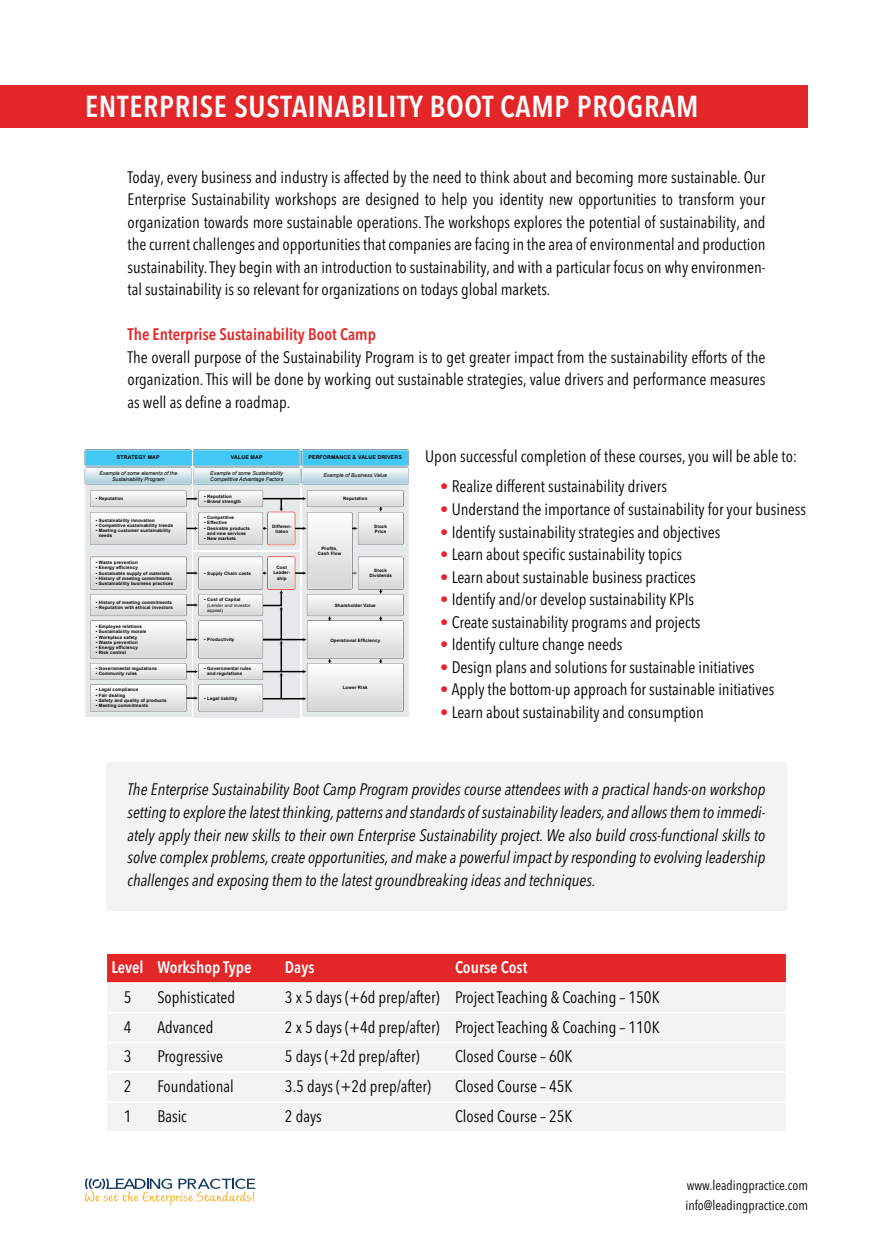
<style>
.page{position:relative;width:893px;height:1251px;background:#fff}
.page>*{position:absolute;margin:0;border:0;box-sizing:border-box;transform-origin:0 0}
.t1{font:600 condensed 30px "Avenir Next LT Pro";letter-spacing:.025em;color:#fff}
.t2{font:condensed 16.5px/22.5px "Avenir Next LT Pro";color:#000001;text-align:justify}
.t3{font:italic condensed 16.5px/22.5px "Avenir Next LT Pro";color:#000001;text-align:justify}
.t4{font:600 condensed 16.5px "Avenir Next LT Pro";color:#e32628}
.t5{font:600 condensed 16.5px "Avenir Next LT Pro";color:#fff}
.t6{font:condensed 13.5px/19.5px "Avenir Next LT Pro";color:#000001}
.t7{font:italic 5.25px/6px "Arial";color:#000001;text-align:center}
.t8{font:700 5.25px "Arial";letter-spacing:.025em;color:#000001}
.t9{font:700 4.5px/5.2px "Arial";letter-spacing:.025em;color:#000001;text-align:center}
.t10{font:4.5px/5.2px "Arial";letter-spacing:.025em;color:#000001}
.s1{font-weight:600;color:#e32628}
</style>
<div class="page">
<div style="left:106px;top:761px;width:681px;height:149px;background:#f2f4f4"></div>
<div style="left:0;top:85px;width:808px;height:43px;background:#e32628"></div>
<svg style="left:85px;top:1178px;width:170px;height:26px"></svg>
<div style="left:85px;top:485px;width:106px;height:232px;background:#e5e9e9"></div>
<div style="left:194px;top:485px;width:106px;height:65px;background:#e5e9e9"></div>
<div style="left:194px;top:551px;width:106px;height:166px;background:#e5e9e9"></div>
<svg style="left:302px;top:485px;width:106px;height:232px;background:#dcdfdf"></svg>
<svg style="left:90px;top:490px;width:313px;height:221px"></svg>
<svg style="left:85px;top:449px;width:324px;height:35px;background:#91d3e9"></svg>
<div style="left:106px;top:982px;width:681px;height:31px;background:#f2f4f4;border:2px solid #fff"></div>
<div style="left:106px;top:1011px;width:681px;height:32px;background:#f2f4f4;border:2px solid #fff"></div>
<div style="left:106px;top:1041px;width:681px;height:31px;background:#f2f4f4;border:2px solid #fff"></div>
<div style="left:106px;top:1071px;width:681px;height:31px;background:#f2f4f4;border:2px solid #fff"></div>
<div style="left:106px;top:1101px;width:681px;height:31px;background:#f2f4f4;border:2px solid #fff"></div>
<div style="left:106px;top:952px;width:681px;height:31px;background:#e32628;border:2px solid #fff"></div>
<h1 class="t1" style="left:85px;top:88px;width:615px">ENTERPRISE SUSTAINABILITY BOOT CAMP PROGRAM</h1>
<p class="t2" style="left:128px;top:165px;width:639px">Today, every business and industry is affected by the need to think about and becoming more sustainable. Our Enterprise Sustainability workshops are designed to help you identity new opportunities to transform your organization towards more sustainable operations. The workshops explores the potential of sustainability, and the current challenges and opportunities that companies are facing in the area of environmental and production sustainability. They begin with an introduction to sustainability, and with a particular focus on why environmen&shy;tal sustainability is so relevant for organizations on todays global markets.</p>
<p class="t4" style="left:128px;top:324px;width:250px">The Enterprise Sustainability Boot Camp</p>
<p class="t2" style="left:128px;top:345px;width:639px">The overall purpose of the Sustainability Program is to get greater impact from the sustainability efforts of the organization. This will be done by working out sustainable strategies, value drivers and performance measures as well as define a roadmap.</p>
<p class="t2" style="left:425px;top:445px;width:374px">Upon successful completion of these courses, you will be able to:</p>
<p class="t2" style="left:440px;top:475px;width:228px"><span class="s1">•</span> Realize different sustainability drivers</p>
<p class="t2" style="left:440px;top:498px;width:367px"><span class="s1">•</span> Understand the importance of sustainability for your business</p>
<p class="t2" style="left:440px;top:520px;width:282px"><span class="s1">•</span> Identify sustainability strategies and objectives</p>
<p class="t2" style="left:440px;top:543px;width:243px"><span class="s1">•</span> Learn about specific sustainability topics</p>
<p class="t2" style="left:440px;top:565px;width:257px"><span class="s1">•</span> Learn about sustainable business practices</p>
<p class="t2" style="left:440px;top:588px;width:255px"><span class="s1">•</span> Identify and/or develop sustainability KPIs</p>
<p class="t2" style="left:440px;top:610px;width:262px"><span class="s1">•</span> Create sustainability programs and projects</p>
<p class="t2" style="left:440px;top:633px;width:184px"><span class="s1">•</span> Identify culture change needs</p>
<p class="t2" style="left:440px;top:655px;width:316px"><span class="s1">•</span> Design plans and solutions for sustainable initiatives</p>
<p class="t2" style="left:440px;top:678px;width:336px"><span class="s1">•</span> Apply the bottom-up approach for sustainable initiatives</p>
<p class="t2" style="left:440px;top:700px;width:265px"><span class="s1">•</span> Learn about sustainability and consumption</p>
<p class="t8" style="left:117px;top:454px;width:44px">STRATEGY MAP</p>
<p class="t8" style="left:231px;top:454px;width:33px">VALUE MAP</p>
<p class="t8" style="left:308px;top:454px;width:95px">PERFORMANCE &amp; VALUE DRIVERS</p>
<p class="t7" style="left:99px;top:470px;width:79px">Example of some elements of the<br>Sustainability Program</p>
<p class="t7" style="left:210px;top:470px;width:75px;text-align:left">Example of some Sustainability<br>Competitive Advantage Factors</p>
<p class="t7" style="left:323px;top:472px;width:65px">Example of Business Value</p>
<p class="t9" style="left:204px;top:493px;width:29px">• Reputation</p>
<p class="t9" style="left:204px;top:498px;width:38px">• Brand strength</p>
<p class="t9" style="left:204px;top:514px;width:31px">• Competitive</p>
<p class="t9" style="left:204px;top:520px;width:24px">• Effective</p>
<p class="t9" style="left:204px;top:525px;width:47px">• Desirable products and new services</p>
<p class="t9" style="left:204px;top:535px;width:33px">• New markets</p>
<p class="t9" style="left:204px;top:570px;width:48px">• Supply Chain costs</p>
<p class="t9" style="left:96px;top:496px;width:29px">• Reputation</p>
<p class="t9" style="left:343px;top:496px;width:26px">Reputation</p>
<p class="t9" style="left:96px;top:517px;width:61px">• Sustainability innovation</p>
<p class="t9" style="left:96px;top:522px;width:79px">• Competitive sustainability trends</p>
<p class="t9" style="left:99px;top:528px;width:73px;text-align:left;text-indent:-3px">• Meeting customer sustainability needs</p>
<p class="t9" style="left:96px;top:560px;width:44px">• Waste prevention</p>
<p class="t9" style="left:96px;top:565px;width:44px">• Energy efficiency</p>
<p class="t9" style="left:96px;top:570px;width:75px">• Sustainable supply of materials</p>
<p class="t9" style="left:96px;top:575px;width:78px">• History of meeting commitments</p>
<p class="t9" style="left:96px;top:581px;width:79px">• Sustainability business practices</p>
<p class="t9" style="left:96px;top:600px;width:78px">• History of meeting commitments</p>
<p class="t9" style="left:96px;top:605px;width:79px">• Reputation with ethical investors</p>
<p class="t9" style="left:272px;top:523px;width:21px">Differen&shy;tiaton</p>
<p class="t9" style="left:374px;top:523px;width:14px;text-align:left">Stock<br>Price</p>
<p class="t9" style="left:369px;top:568px;width:24px">Stock<br>Dividends</p>
<p class="t9" style="left:318px;top:545px;width:25px">Profits,<br>Cash Flow</p>
<p class="t9" style="left:273px;top:564px;width:18px">Cost<br>Leader&shy;ship</p>
<p class="t9" style="left:204px;top:597px;width:38px">• Cost of Capital</p>
<p class="t10" style="left:207px;top:602px;width:45px">(Lender and investor appeal)</p>
<p class="t9" style="left:335px;top:603px;width:43px">Shareholder Value</p>
<p class="t9" style="left:330px;top:637px;width:51px">Operational Efficiency</p>
<p class="t9" style="left:96px;top:623px;width:48px">• Employee relations</p>
<p class="t9" style="left:96px;top:629px;width:52px">• Sustainability morale</p>
<p class="t9" style="left:96px;top:634px;width:43px">• Workplace safety</p>
<p class="t9" style="left:96px;top:639px;width:44px">• Waste prevention</p>
<p class="t9" style="left:96px;top:644px;width:44px">• Energy efficiency</p>
<p class="t9" style="left:96px;top:650px;width:32px">• Risk control</p>
<p class="t9" style="left:204px;top:637px;width:32px">• Productivity</p>
<p class="t9" style="left:96px;top:665px;width:63px">• Governmental regulations</p>
<p class="t9" style="left:96px;top:671px;width:43px">• Community rules</p>
<p class="t9" style="left:96px;top:687px;width:44px">• Legal compliance</p>
<p class="t9" style="left:96px;top:692px;width:31px">• Fair dealing</p>
<p class="t9" style="left:96px;top:697px;width:72px">• Safety and quality of products</p>
<p class="t9" style="left:96px;top:702px;width:54px">• Meeting commitments</p>
<p class="t9" style="left:207px;top:665px;width:46px;text-align:left;text-indent:-3px">• Governmental rules and regulations</p>
<p class="t9" style="left:343px;top:685px;width:27px">Lower Risk</p>
<p class="t9" style="left:204px;top:695px;width:35px">• Legal liability</p>
<p class="t3" style="left:128px;top:778px;width:639px">The Enterprise Sustainability Boot Camp Program provides course attendees with a practical hands-on workshop setting to explore the latest thinking, patterns and standards of sustainability leaders, and allows them to immedi&shy;ately apply their new skills to their own Enterprise Sustainability project. We also build cross-functional skills to solve complex problems, create opportunities, and make a powerful impact by responding to evolving leadership challenges and exposing them to the latest groundbreaking ideas and techniques.</p>
<p class="t5" style="left:111px;top:957px;width:141px">Level Workshop Type</p>
<p class="t2" style="left:124px;top:985px;width:9px">5</p>
<p class="t2" style="left:157px;top:985px;width:79px">Sophisticated</p>
<p class="t5" style="left:285px;top:957px;width:31px">Days</p>
<p class="t2" style="left:285px;top:985px;width:156px">3 x 5 days (+6d prep/after)</p>
<p class="t5" style="left:455px;top:957px;width:74px">Course Cost</p>
<p class="t2" style="left:455px;top:985px;width:206px">Project Teaching &amp; Coaching – 150K</p>
<p class="t2" style="left:124px;top:1015px;width:9px">4</p>
<p class="t2" style="left:157px;top:1015px;width:58px">Advanced</p>
<p class="t2" style="left:285px;top:1015px;width:376px">2 x 5 days (+4d prep/after) Project Teaching &amp; Coaching – 110K</p>
<p class="t2" style="left:124px;top:1045px;width:9px">3</p>
<p class="t2" style="left:157px;top:1045px;width:67px">Progressive</p>
<p class="t2" style="left:285px;top:1045px;width:136px">5 days (+2d prep/after)</p>
<p class="t2" style="left:455px;top:1045px;width:119px">Closed Course – 60K</p>
<p class="t2" style="left:124px;top:1074px;width:9px">2</p>
<p class="t2" style="left:157px;top:1074px;width:78px">Foundational</p>
<p class="t2" style="left:285px;top:1074px;width:148px">3.5 days (+2d prep/after)</p>
<p class="t2" style="left:455px;top:1074px;width:119px">Closed Course – 45K</p>
<p class="t2" style="left:124px;top:1104px;width:9px">1</p>
<p class="t2" style="left:157px;top:1104px;width:31px">Basic</p>
<p class="t2" style="left:285px;top:1104px;width:38px">2 days</p>
<p class="t2" style="left:455px;top:1104px;width:119px">Closed Course – 25K</p>
<p class="t6" style="left:685px;top:1175px;width:124px">www.leadingpractice.com info@leadingpractice.com</p>
</div>
